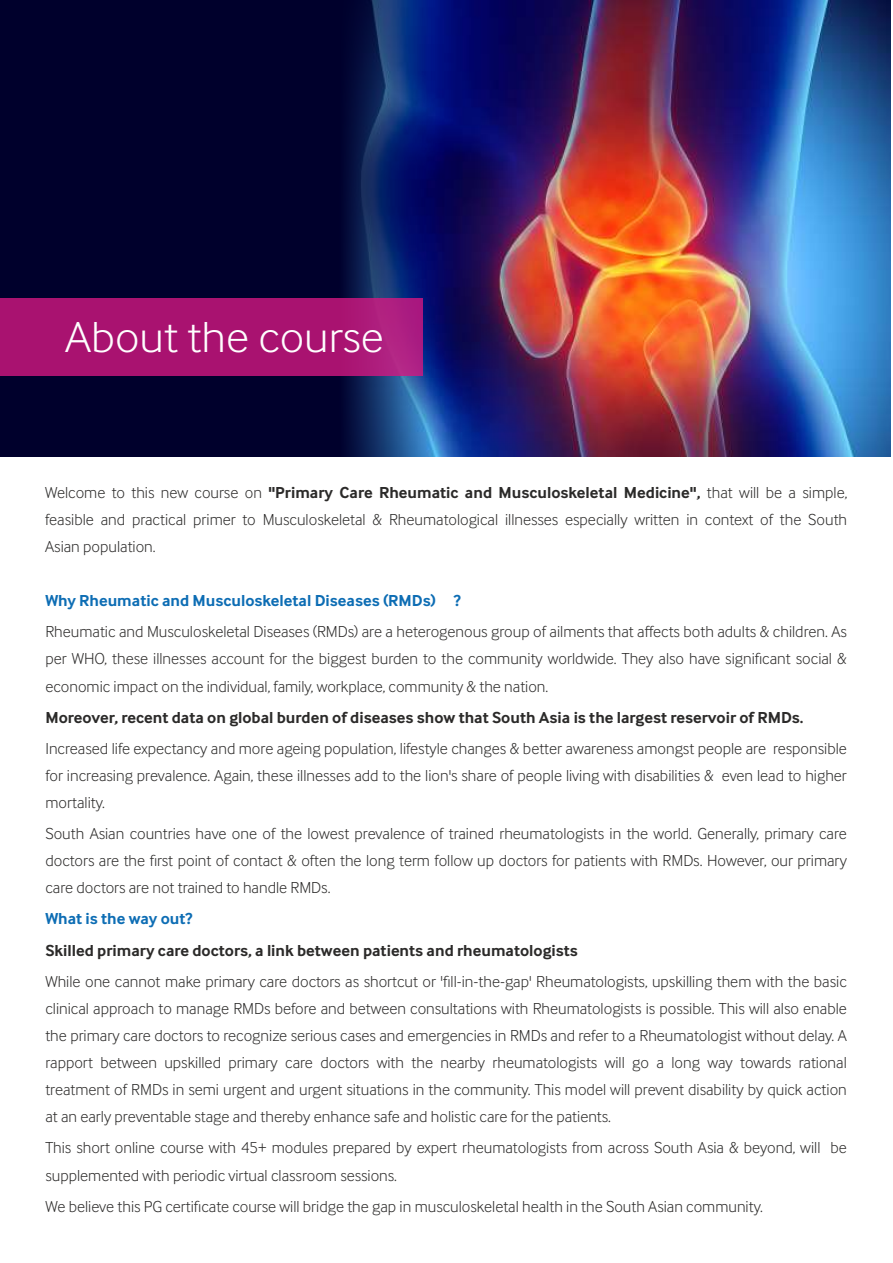
<style>
.page{position:relative;width:893px;height:1263px;background:#fff}
.page>*{position:absolute;margin:0;border:0;box-sizing:border-box;transform-origin:0 0}
.t1{font:300 45px "Inter Face";color:#fefefe;scale:1.05 1}
.t2{font:300 16.5px/27.2px "Inter Face";color:#2b2a29;text-align:justify}
.t3{font:700 16.5px "Inter Face";color:#2b2a29}
.t4{font:700 16.5px "Inter Face";color:#0d6db4}
.s1{font-weight:700}
</style>
<div class="page">
<img style="left:461px;top:0;width:430px;height:457px">
<svg style="left:0;top:0;width:461px;height:457px;background:#03093d"></svg>
<div style="left:0;top:298px;width:423px;height:78px;background:#d41781;opacity:.8"></div>
<h1 class="t1" style="left:65px;top:322px;width:305px">About the course</h1>
<p class="t2" style="left:45px;top:480px;width:803px">Welcome to this new course on <span class="s1">"Primary Care Rheumatic and Musculoskeletal Medicine",</span> that will be a simple, feasible and practical primer to Musculoskeletal &amp; Rheumatological illnesses especially written in context of the South Asian population.</p>
<p class="t4" style="left:45px;top:595px;width:392px">Why Rheumatic and Musculoskeletal Diseases (RMDs)</p>
<p class="t4" style="left:454px;top:595px;width:8px">?</p>
<p class="t2" style="left:45px;top:620px;width:803px">Rheumatic and Musculoskeletal Diseases (RMDs) are a heterogenous group of ailments that affects both adults &amp; children. As per WHO, these illnesses account for the biggest burden to the community worldwide. They also have significant social &amp; economic impact on the individual, family, workplace, community &amp; the nation.</p>
<p class="t3" style="left:45px;top:712px;width:760px">Moreover, recent data on global burden of diseases show that South Asia is the largest reservoir of RMDs.</p>
<p class="t2" style="left:45px;top:736px;width:803px">Increased life expectancy and more ageing population, lifestyle changes &amp; better awareness amongst people are responsible for increasing prevalence. Again, these illnesses add to the lion's share of people living with disabilities &amp; even lead to higher mortality.</p>
<p class="t2" style="left:45px;top:821px;width:803px">South Asian countries have one of the lowest prevalence of trained rheumatologists in the world. Generally, primary care doctors are the first point of contact &amp; often the long term follow up doctors for patients with RMDs. However, our primary care doctors are not trained to handle RMDs.</p>
<p class="t4" style="left:45px;top:913px;width:149px">What is the way out?</p>
<p class="t3" style="left:45px;top:944px;width:534px">Skilled primary care doctors, a link between patients and rheumatologists</p>
<p class="t2" style="left:45px;top:969px;width:803px">While one cannot make primary care doctors as shortcut or 'fill-in-the-gap' Rheumatologists, upskilling them with the basic clinical approach to manage RMDs before and between consultations with Rheumatologists is possible. This will also enable the primary care doctors to recognize serious cases and emergencies in RMDs and refer to a Rheumatologist without delay. A rapport between upskilled primary care doctors with the nearby rheumatologists will go a long way towards rational treatment of RMDs in semi urgent and urgent situations in the community. This model will prevent disability by quick action at an early preventable stage and thereby enhance safe and holistic care for the patients.</p>
<p class="t2" style="left:45px;top:1136px;width:803px">This short online course with 45+ modules prepared by expert rheumatologists from across South Asia &amp; beyond, will be supplemented with periodic virtual classroom sessions.</p>
<p class="t2" style="left:45px;top:1194px;width:719px">We believe this PG certificate course will bridge the gap in musculoskeletal health in the South Asian community.</p>
</div>
